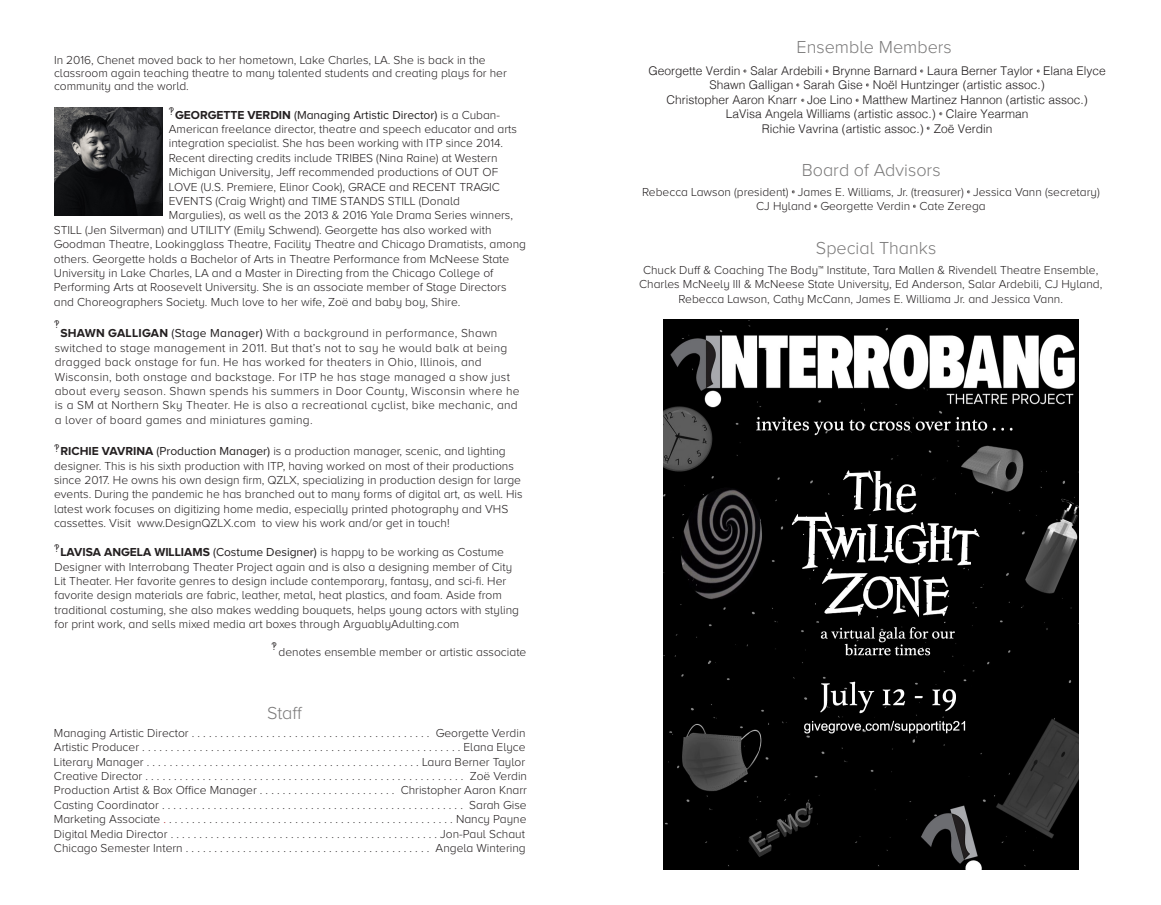
<style>
.page{position:relative;width:1161px;height:905px;background:#fff}
.page>*{position:absolute;margin:0;border:0;box-sizing:border-box;transform-origin:0 0}
.t1{font:300 18px "Proxima Nova A";color:#7b7a7a}
.t2{font:300 12px/14.4px "Proxima Nova A";color:#231f20}
.t3{font:300 12px/14.4px "Proxima Nova A";letter-spacing:.02em;color:#231f20}
.t4{font:300 12px/14.4px "Helvetica";color:#231f20;text-align:center}
.t5{font:12px "Proxima Nova A";color:#231f20}
.t6{font:300 10.5px "Helvetica";color:#231f20}
.s1{font-weight:700}
.s2{font-weight:300}
.s3{font-weight:400}
.s4{color:#ac1a1e}
</style>
<div class="page">
<svg style="left:796px;top:83px;width:4px;height:4px"></svg>
<svg style="left:866px;top:83px;width:3px;height:4px"></svg>
<svg style="left:1037px;top:69px;width:3px;height:4px"></svg>
<svg style="left:920px;top:69px;width:3px;height:4px"></svg>
<svg style="left:743px;top:69px;width:4px;height:4px"></svg>
<img style="left:664px;top:319px;width:414px;height:550px">
<img style="left:54px;top:108px;width:108px;height:107px">
<p class="t2" style="left:54px;top:53px;width:454px;line-height:13.2px">In 2016, Chenet moved back to her hometown, Lake Charles, LA. She is back in the classroom again teaching theatre to many talented students and creating plays for her community and the world.</p>
<p class="t6" style="left:169px;top:102px;width:7px">‽</p>
<p class="t5" style="left:175px;top:108px;width:326px"><span class="s1">GEORGETTE VERDIN</span> (Managing Artistic Director) <span class="s2">is a Cuban-</span></p>
<p class="t2" style="left:169px;top:122px;width:350px">American freelance director, theatre and speech educator and arts integration specialist. She has been working with ITP since 2014.<br>Recent directing credits include TRIBES (Nina Raine) at Western Michigan University, Jeff recommended productions of OUT OF LOVE (U.S. Premiere, Elinor Cook), GRACE and RECENT TRAGIC EVENTS (Craig Wright) and TIME STANDS STILL (Donald</p>
<p class="t2" style="left:54px;top:208px;width:474px;text-indent:115px">Margulies), as well as the 2013 &amp; 2016 Yale Drama Series winners, STILL (Jen Silverman) and UTILITY (Emily Schwend). Georgette has also worked with Goodman Theatre, Lookingglass Theatre, Facility Theatre and Chicago Dramatists, among others. Georgette holds a Bachelor of Arts in Theatre Performance from McNeese State University in Lake Charles, LA and a Master in Directing from the Chicago College of</p>
<p class="t2" style="left:54px;top:280px;width:454px">Performing Arts at Roosevelt University. She is an associate member of Stage Directors and Choreographers Society. Much love to her wife, Zoë and baby boy, Shire.</p>
<p class="t6" style="left:54px;top:315px;width:7px">‽</p>
<p class="t3" style="left:55px;top:326px;width:454px;text-indent:6px"><span class="s1">SHAWN GALLIGAN</span> <span class="s3">(Stage Manager)</span> With a background in performance, Shawn switched to stage management in 2011. But that’s not to say he would balk at being dragged back onstage for fun. He has worked for theaters in Ohio, Illinois, and</p>
<p class="t3" style="left:55px;top:369px;width:466px">Wisconsin, both onstage and backstage. For ITP he has stage managed a show just about every season. Shawn spends his summers in Door County, Wisconsin where he is a SM at Northern Sky Theater. He is also a recreational cyclist, bike mechanic, and a lover of board games and miniatures gaming.</p>
<p class="t6" style="left:54px;top:439px;width:7px">‽</p>
<p class="t2" style="left:54px;top:444px;width:470px;text-indent:6px"><span class="s1">RICHIE VAVRINA</span> <span class="s3">(Production Manager)</span> is a production manager, scenic, and lighting designer. This is his sixth production with ITP, having worked on most of their productions since 2017. He owns his own design firm, QZLX, specializing in production design for large events. During the pandemic he has branched out to many forms of digital art, as well. His latest work focuses on digitizing home media, especially printed photography and VHS cassettes. Visit www.DesignQZLX.com to view his work and/or get in touch!</p>
<p class="t6" style="left:54px;top:539px;width:7px">‽</p>
<p class="t2" style="left:55px;top:545px;width:466px;text-indent:6px"><span class="s1">LAVISA ANGELA WILLIAMS</span> <span class="s3">(Costume Designer)</span> is happy to be working as Costume Designer with Interrobang Theater Project again and is also a designing member of City Lit Theater. Her favorite genres to design include contemporary, fantasy, and sci-fi. Her favorite design materials are fabric, leather, metal, heat plastics, and foam. Aside from traditional costuming, she also makes wedding bouquets, helps young actors with styling for print work, and sells mixed media art boxes through ArguablyAdulting.com</p>
<p class="t6" style="left:271px;top:637px;width:7px">‽</p>
<p class="t2" style="left:279px;top:644px;width:249px">denotes ensemble member or artistic associate</p>
<p class="t1" style="left:267px;top:702px;width:36px">Staff</p>
<p class="t2" style="left:54px;top:725px;width:473px">Managing Artistic Director . . . . . . . . . . . . . . . . . . . . . . . . . . . . . . . . . . . . . . . . . . Georgette Verdin</p>
<p class="t2" style="left:54px;top:739px;width:473px">Artistic Producer . . . . . . . . . . . . . . . . . . . . . . . . . . . . . . . . . . . . . . . . . . . . . . . . . . . . . . . . Elana Elyce</p>
<p class="t2" style="left:54px;top:754px;width:473px">Literary Manager . . . . . . . . . . . . . . . . . . . . . . . . . . . . . . . . . . . . . . . . . . . . . . . . Laura Berner Taylor</p>
<p class="t2" style="left:54px;top:768px;width:475px">Creative Director . . . . . . . . . . . . . . . . . . . . . . . . . . . . . . . . . . . . . . . . . . . . . . . . . . . . . . . . Zoë Verdin</p>
<p class="t2" style="left:54px;top:783px;width:475px">Production Artist &amp; Box Office Manager . . . . . . . . . . . . . . . . . . . . . . . . Christopher Aaron Knarr<br>Casting Coordinator . . . . . . . . . . . . . . . . . . . . . . . . . . . . . . . . . . . . . . . . . . . . . . . . . . . . . Sarah Gise</p>
<p class="t2" style="left:54px;top:811px;width:474px">Marketing Associate <span class="s4">.</span> . . . . . . . . . . . . . . . . . . . . . . . . . . . . . . . . . . . . . . . . . . . . . . . . . . Nancy Payne<br>Digital Media Director . . . . . . . . . . . . . . . . . . . . . . . . . . . . . . . . . . . . . . . . . . . . . . . Jon-Paul Schaut</p>
<p class="t2" style="left:54px;top:840px;width:473px">Chicago Semester Intern . . . . . . . . . . . . . . . . . . . . . . . . . . . . . . . . . . . . . . . . . . . Angela Wintering</p>
<p class="t1" style="left:797px;top:38px;width:157px">Ensemble Members</p>
<p class="t4" style="left:648px;top:63px;width:459px">Georgette Verdin Salar Ardebili Brynne Barnard Laura Berner Taylor Elana Elyce<br>Shawn Galligan Sarah Gise Noël Huntzinger (artistic assoc.)</p>
<p class="t4" style="left:666px;top:91px;width:423px">Christopher Aaron Knarr Joe Lino Matthew Martinez Hannon (artistic assoc.)</p>
<p class="t4" style="left:726px;top:106px;width:304px">LaVisa Angela Williams (artistic assoc.) Claire Yearman</p>
<p class="t4" style="left:762px;top:120px;width:232px">Richie Vavrina (artistic assoc.) Zoë Verdin</p>
<p class="t1" style="left:802px;top:160px;width:140px">Board of Advisors</p>
<p class="t2" style="left:642px;top:184px;width:459px">Rebecca Lawson (president) James E. Williams, Jr. (treasurer) Jessica Vann (secretary)</p>
<p class="t2" style="left:756px;top:199px;width:231px">CJ Hyland Georgette Verdin Cate Zerega</p>
<p class="t1" style="left:816px;top:238px;width:122px">Special Thanks</p>
<p class="t2" style="left:639px;top:263px;width:465px;text-align:center">Chuck Duff &amp; Coaching The Body™ Institute, Tara Mallen &amp; Rivendell Theatre Ensemble,<br>Charles McNeely III &amp; McNeese State University, Ed Anderson, Salar Ardebili, CJ Hyland,</p>
<p class="t2" style="left:678px;top:291px;width:386px">Rebecca Lawson, Cathy McCann, James E. Williama Jr. and Jessica Vann.</p>
</div>
